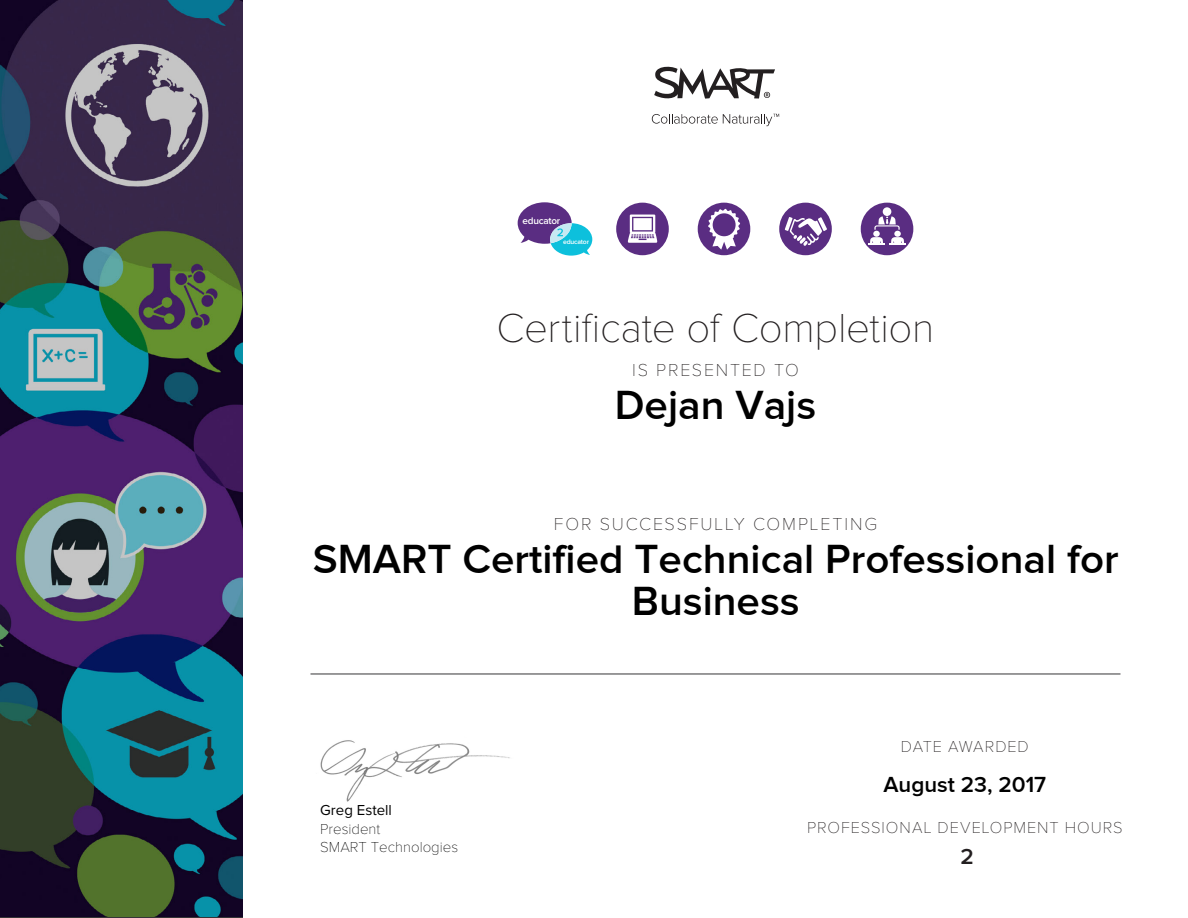
<style>
.page{position:relative;width:1188px;height:918px;background:#fff}
.page>*{position:absolute;margin:0;border:0;box-sizing:border-box;transform-origin:0 0}
.t1{font:600 42px/42px "Proxima Nova";color:#000;text-align:center}
.t2{font:100 42px "Proxima Nova";letter-spacing:-.005em;color:#231f20}
.t3{font:600 22.5px "Proxima Nova";color:#000}
.t4{font:600 22.5px "Proxima Nova";color:#231f20}
.t5{font:100 18px "Proxima Nova";letter-spacing:.1em;color:#231f20}
.t6{font:100 16.5px "Proxima Nova";letter-spacing:.055em;color:#231f20}
.t7{font:100 15px/18.5px "Proxima Nova T";color:#000}
.t8{font:15px "Proxima Nova";color:#000}
.t9{font:600 9.9px "Proxima Nova";letter-spacing:-.025em;color:#fff}
.t10{font:600 6.75px "Proxima Nova";letter-spacing:-.025em;color:#fff}
</style>
<div class="page">
<img style="left:0;top:0;width:243px;height:916px">
<svg style="left:654px;top:66px;width:121px;height:33px"></svg>
<svg style="left:652px;top:114px;width:127px;height:12px"></svg>
<svg style="left:518px;top:202px;width:74px;height:54px"></svg>
<div style="left:698px;top:203px;width:52px;height:52px;background:#5a2d82;border-radius:50%"></div>
<svg style="left:708px;top:209px;width:32px;height:41px"></svg>
<div style="left:616px;top:203px;width:53px;height:52px;background:#5a2d82;border-radius:50%"></div>
<svg style="left:628px;top:215px;width:29px;height:28px"></svg>
<div style="left:779px;top:203px;width:53px;height:52px;background:#5a2d82;border-radius:50%"></div>
<svg style="left:785px;top:217px;width:42px;height:29px"></svg>
<div style="left:861px;top:203px;width:52px;height:52px;background:#5a2d82;border-radius:50%"></div>
<svg style="left:868px;top:216px;width:38px;height:29px"></svg>
<div style="left:883px;top:207px;width:8px;height:9px;background:#fff;border-radius:50%"></div>
<hr style="left:310px;top:674px;width:810px;height:1px;background:#363537">
<img style="left:320px;top:740px;width:190px;height:62px">
<p class="t9" style="left:523px;top:217px;width:39px">educator</p>
<p class="t10" style="left:563px;top:239px;width:27px">educator</p>
<p class="t2" style="left:497px;top:309px;width:439px">Certificate of Completion</p>
<p class="t5" style="left:632px;top:362px;width:168px">IS PRESENTED TO</p>
<p class="t1" style="left:615px;top:386px;width:203px">Dejan Vajs</p>
<p class="t5" style="left:554px;top:515px;width:325px">FOR SUCCESSFULLY COMPLETING</p>
<p class="t1" style="left:313px;top:539px;width:807px">SMART Certified Technical Professional for<br>Business</p>
<p class="t6" style="left:901px;top:739px;width:129px">DATE AWARDED</p>
<p class="t8" style="left:320px;top:801px;width:73px">Greg Estell</p>
<p class="t7" style="left:320px;top:820px;width:139px">President<br>SMART Technologies</p>
<p class="t3" style="left:884px;top:774px;width:164px">August 23, 2017</p>
<p class="t6" style="left:807px;top:819px;width:317px">PROFESSIONAL DEVELOPMENT HOURS</p>
<p class="t4" style="left:961px;top:844px;width:15px">2</p>
</div>
